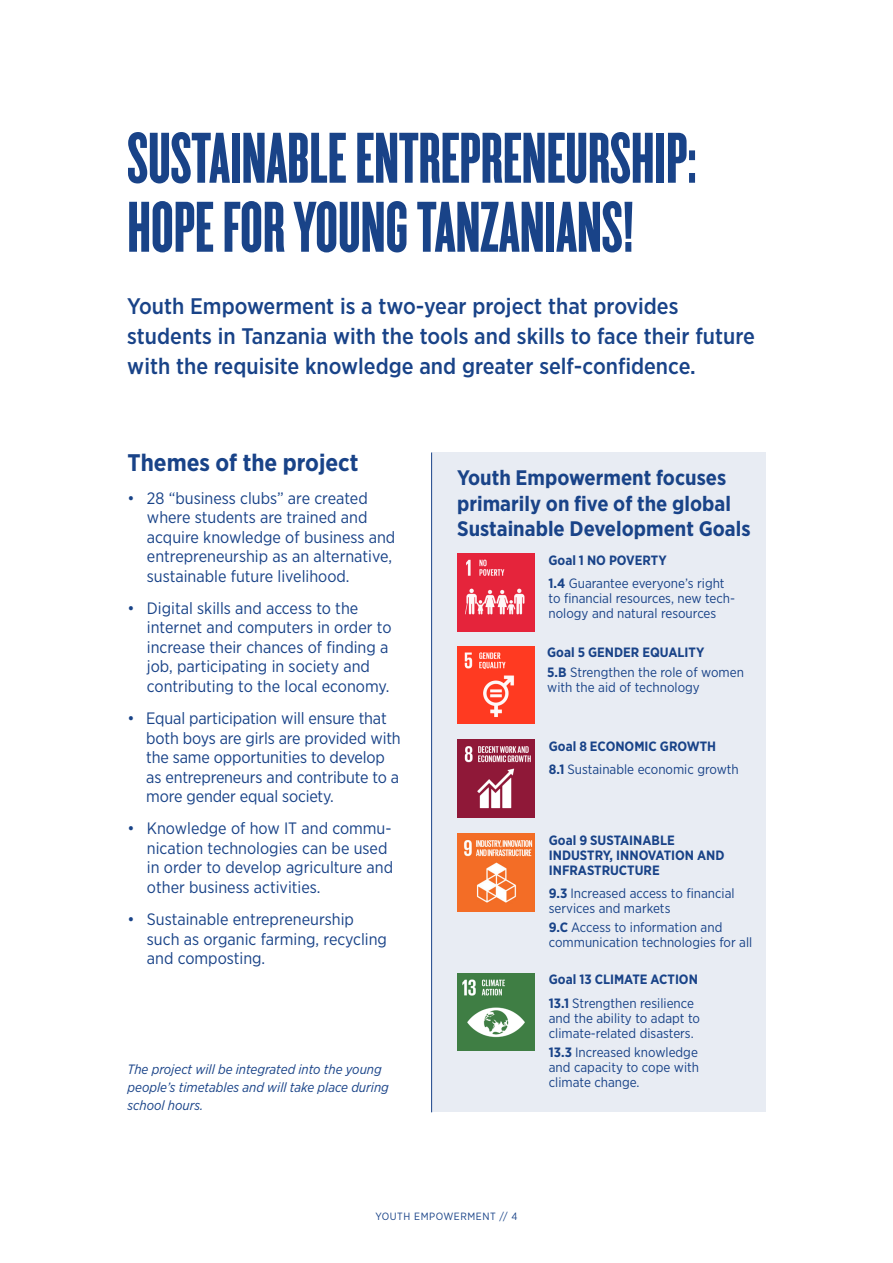
<style>
.page{position:relative;width:893px;height:1263px;background:#fff}
.page>*{position:absolute;margin:0;border:0;box-sizing:border-box;transform-origin:0 0}
.t1{font:75px/69px "Cyclone Layers Background";color:#194388}
.t2{font:700 24px "Gotham Narrow";color:#194388}
.t3{font:500 22.5px/30px "Gotham Narrow";color:#194388}
.t4{font:700 21px/25.5px "Gotham Narrow";color:#194388}
.t5{font:16.5px/19.5px "Gotham Narrow";color:#194388}
.t6{font:13.5px/15px "Gotham Narrow";color:#194388}
.t7{font:700 13.5px/15px "Gotham Narrow";color:#194388}
.t8{font:italic 13.5px/18px "Gotham Narrow";color:#194388}
._2_Mellis{font:10.5px "Gotham Narrow";letter-spacing:.05em;color:#194388}
.s1{font-weight:700}
</style>
<div class="page">
<div style="left:432px;top:452px;width:333px;height:660px;background:#e8ecf3"></div>
<hr style="left:431px;top:452px;width:1px;height:660px;background:#194388">
<img style="left:457px;top:973px;width:77px;height:78px">
<img style="left:457px;top:834px;width:77px;height:77px">
<img style="left:457px;top:740px;width:77px;height:77px">
<img style="left:457px;top:647px;width:77px;height:77px">
<img style="left:457px;top:554px;width:77px;height:77px">
<p class="t1" style="left:127px;top:121px;width:571px">SUSTAINABLE ENTREPRENEURSHIP:<br>HOPE FOR YOUNG TANZANIANS!</p>
<p class="t3" style="left:127px;top:290px;width:629px">Youth Empowerment is a two-year project that provides students in Tanzania with the tools and skills to face their future with the requisite knowledge and greater self-confidence.</p>
<p class="t2" style="left:128px;top:447px;width:232px">Themes of the project</p>
<p class="t5" style="left:147px;top:488px;width:250px;text-indent:-19px">• 28 “business clubs” are created where students are trained and acquire knowledge of business and entrepreneurship as an alternative, sustainable future livelihood.</p>
<p class="t5" style="left:147px;top:598px;width:246px;text-indent:-19px">• Digital skills and access to the internet and computers in order to increase their chances of finding a job, participating in society and contributing to the local economy.</p>
<p class="t5" style="left:146px;top:708px;width:256px;text-indent:-19px">• Equal participation will ensure that both boys are girls are provided with the same opportunities to develop as entrepreneurs and contribute to a more gender equal society.</p>
<p class="t5" style="left:147px;top:818px;width:248px;text-indent:-19px">• Knowledge of how IT and commu&shy;nication technologies can be used in order to develop agriculture and other business activities.</p>
<p class="t5" style="left:147px;top:909px;width:242px;text-indent:-19px">• Sustainable entrepreneurship such as organic farming, recycling and composting.</p>
<p class="t8" style="left:128px;top:1060px;width:263px">The project will be integrated into the young people’s timetables and will take place during school hours.</p>
<p class="t4" style="left:457px;top:465px;width:295px">Youth Empowerment focuses primarily on five of the global<br>Sustainable Development Goals</p>
<p class="t7" style="left:548px;top:552px;width:120px">Goal 1 NO POVERTY</p>
<p class="t6" style="left:548px;top:576px;width:188px"><span class="s1">1.4</span> Guarantee everyone’s right to financial resources, new tech&shy;nology and natural resources</p>
<p class="t7" style="left:547px;top:645px;width:159px">Goal 5 GENDER EQUALITY</p>
<p class="t6" style="left:547px;top:664px;width:198px"><span class="s1">5.B</span> Strengthen the role of women with the aid of technology</p>
<p class="t7" style="left:549px;top:738px;width:169px">Goal 8 ECONOMIC GROWTH</p>
<p class="t6" style="left:549px;top:762px;width:191px"><span class="s1">8.1</span> Sustainable economic growth</p>
<p class="t7" style="left:549px;top:832px;width:177px">Goal 9 SUSTAINABLE<br>INDUSTRY, INNOVATION AND<br>INFRASTRUCTURE</p>
<p class="t6" style="left:549px;top:886px;width:187px"><span class="s1">9.3</span> Increased access to financial services and markets</p>
<p class="t6" style="left:549px;top:920px;width:205px"><span class="s1">9.C</span> Access to information and communication technologies for all</p>
<p class="t7" style="left:549px;top:972px;width:151px">Goal 13 CLIMATE ACTION</p>
<p class="t6" style="left:549px;top:995px;width:153px"><span class="s1">13.1</span> Strengthen resilience and the ability to adapt to climate-related disasters.</p>
<p class="t6" style="left:549px;top:1045px;width:152px;text-align:justify"><span class="s1">13.3</span> Increased knowledge and capacity to cope with climate change.</p>
<p class="_2_Mellis" style="left:375px;top:1209px;width:144px">YOUTH EMPOWERMENT // 4</p>
</div>
